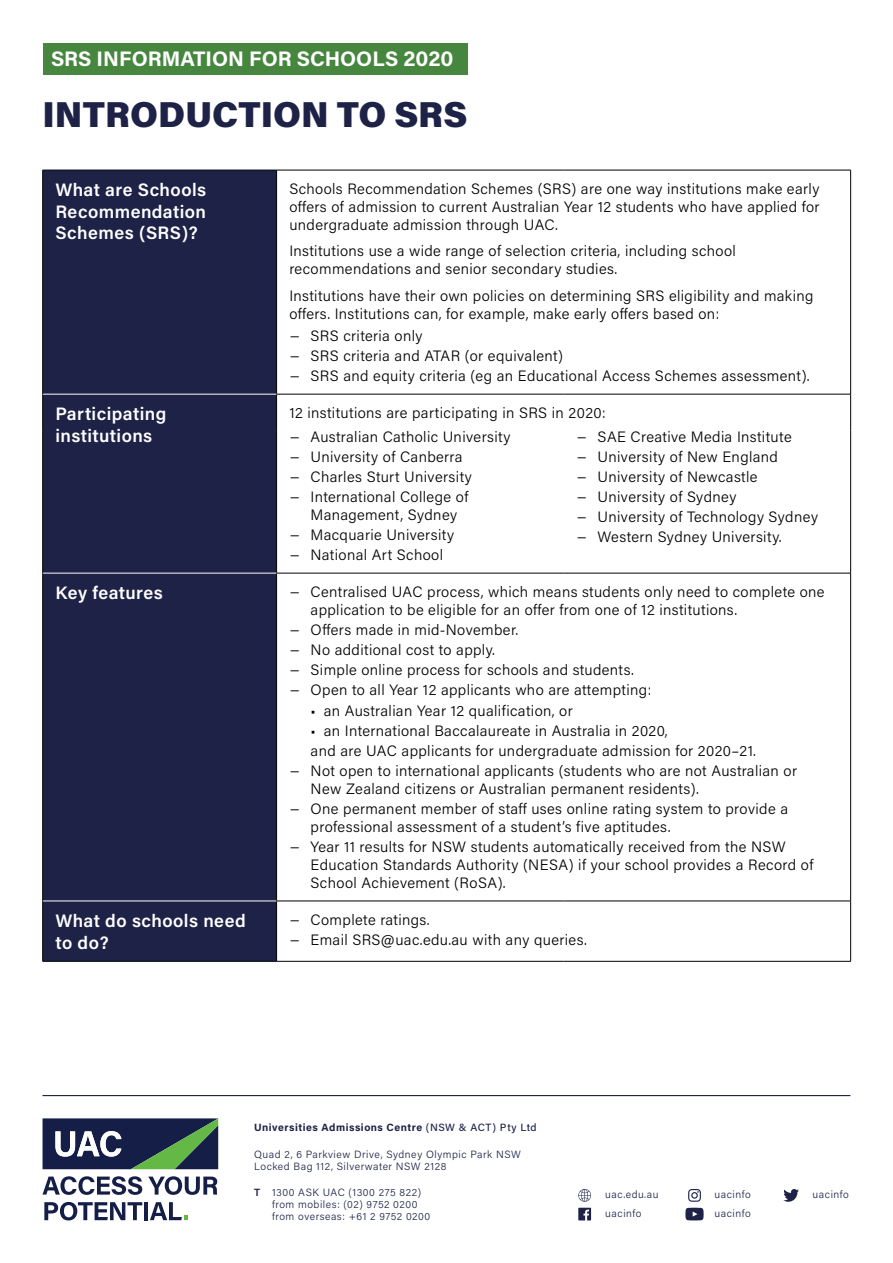
<style>
.page{position:relative;width:893px;height:1263px;background:#fff}
.page>*{position:absolute;margin:0;border:0;box-sizing:border-box;transform-origin:0 0}
.t1{font:900 36px "Acumin Pro";color:#1d2246}
.t2{font:700 21px "Acumin Pro";color:#fff}
.t3{font:600 18px/21.6px "Acumin Pro";letter-spacing:.025em;color:#fff}
.t4{font:300 15px/20.1px "Acumin Pro";letter-spacing:.025em;color:#000}
.t5{font:300 10.5px/12px "Acumin Pro";letter-spacing:.05em;color:#1d2246}
.t6{font:700 10.5px "Acumin Pro";letter-spacing:.05em;color:#1d2246}
.s1{font-weight:500}
.s2{font-weight:600}
</style>
<div class="page">
<svg style="left:43px;top:1118px;width:175px;height:51px;background:#384b5a"></svg>
<svg style="left:43px;top:1176px;width:99px;height:19px"></svg>
<svg style="left:148px;top:1176px;width:69px;height:19px"></svg>
<svg style="left:44px;top:1202px;width:98px;height:18px"></svg>
<hr style="left:144px;top:1202px;width:4px;height:18px;background:#151e47">
<svg style="left:150px;top:1202px;width:38px;height:18px"></svg>
<hr style="left:43px;top:1095px;width:807px;height:1px;background:#1d2246">
<svg style="left:578px;top:1208px;width:13px;height:12px"></svg>
<svg style="left:578px;top:1189px;width:13px;height:13px"></svg>
<svg style="left:685px;top:1208px;width:19px;height:12px"></svg>
<svg style="left:783px;top:1189px;width:16px;height:13px"></svg>
<svg style="left:688px;top:1189px;width:13px;height:13px"></svg>
<div style="left:43px;top:171px;width:233px;height:790px;background:#1d2246"></div>
<hr style="left:43px;top:170px;width:234px;height:1px;background:#000">
<hr style="left:42px;top:170px;width:1px;height:224px;background:#000">
<hr style="left:277px;top:170px;width:287px;height:1px;background:#000">
<hr style="left:276px;top:170px;width:1px;height:224px;background:#000">
<hr style="left:564px;top:170px;width:287px;height:1px;background:#000">
<hr style="left:850px;top:170px;width:1px;height:224px;background:#000">
<hr style="left:42px;top:394px;width:1px;height:37px;background:#000">
<hr style="left:276px;top:394px;width:288px;height:1px;background:#000">
<hr style="left:276px;top:394px;width:1px;height:37px;background:#000">
<hr style="left:564px;top:394px;width:287px;height:1px;background:#000">
<hr style="left:850px;top:394px;width:1px;height:37px;background:#000">
<hr style="left:42px;top:431px;width:1px;height:142px;background:#000">
<hr style="left:276px;top:431px;width:1px;height:142px;background:#000">
<hr style="left:850px;top:431px;width:1px;height:142px;background:#000">
<hr style="left:42px;top:573px;width:1px;height:328px;background:#000">
<hr style="left:276px;top:573px;width:288px;height:1px;background:#000">
<hr style="left:276px;top:573px;width:1px;height:328px;background:#000">
<hr style="left:564px;top:573px;width:287px;height:1px;background:#000">
<hr style="left:850px;top:573px;width:1px;height:328px;background:#000">
<hr style="left:42px;top:901px;width:1px;height:60px;background:#000">
<hr style="left:276px;top:901px;width:288px;height:1px;background:#000">
<hr style="left:276px;top:901px;width:1px;height:60px;background:#000">
<hr style="left:564px;top:901px;width:287px;height:1px;background:#000">
<hr style="left:850px;top:901px;width:1px;height:60px;background:#000">
<hr style="left:277px;top:961px;width:287px;height:1px;background:#000">
<hr style="left:564px;top:961px;width:287px;height:1px;background:#000">
<hr style="left:43px;top:394px;width:233px;height:1px;background:#fff">
<hr style="left:43px;top:573px;width:233px;height:1px;background:#fff">
<hr style="left:43px;top:900px;width:233px;height:1px;background:#fff">
<hr style="left:43px;top:961px;width:234px;height:1px;background:#000">
<div style="left:43px;top:43px;width:425px;height:32px;background:#46863e"></div>
<h2 class="t2" style="left:51px;top:44px;width:404px">SRS INFORMATION FOR SCHOOLS 2020</h2>
<h1 class="t1" style="left:43px;top:89px;width:426px">INTRODUCTION TO SRS</h1>
<p class="t3" style="left:55px;top:178px;width:152px;text-align:justify">What are Schools Recommendation Schemes (SRS)?</p>
<p class="t4" style="left:289px;top:179px;width:532px;line-height:18px;text-align:justify">Schools Recommendation Schemes (SRS) are one way institutions make early offers of admission to current Australian Year 12 students who have applied for undergraduate admission through UAC.</p>
<p class="t4" style="left:289px;top:242px;width:448px;line-height:18px">Institutions use a wide range of selection criteria, including school recommendations and senior secondary studies.</p>
<p class="t4" style="left:289px;top:286px;width:526px;line-height:18px">Institutions have their own policies on determining SRS eligibility and making offers. Institutions can, for example, make early offers based on:</p>
<p class="t4" style="left:289px;top:325px;width:522px">− SRS criteria only<br>− SRS criteria and ATAR (or equivalent)<br>− SRS and equity criteria (eg an Educational Access Schemes assessment).</p>
<p class="t3" style="left:55px;top:402px;width:112px">Participating institutions</p>
<p class="t4" style="left:289px;top:400px;width:318px;line-height:23.7px">12 institutions are participating in SRS in 2020: − Australian Catholic University</p>
<p class="t4" style="left:289px;top:446px;width:184px">− University of Canberra − Charles Sturt University − International College of</p>
<p class="t4" style="left:289px;top:504px;width:169px;text-indent:21px">Management, Sydney − Macquarie University − National Art School</p>
<p class="t4" style="left:576px;top:426px;width:243px">− SAE Creative Media Institute<br>− University of New England<br>− University of Newcastle<br>− University of Sydney<br>− University of Technology Sydney − Western Sydney University.</p>
<p class="t3" style="left:55px;top:581px;width:109px">Key features</p>
<p class="t4" style="left:311px;top:582px;width:515px;line-height:18px;text-indent:-21px">− Centralised UAC process, which means students only need to complete one application to be eligible for an offer from one of 12 institutions.</p>
<p class="t4" style="left:289px;top:619px;width:363px">− Offers made in mid-November.<br>− No additional cost to apply.<br>− Simple online process for schools and students.<br>− Open to all Year 12 applicants who are attempting:</p>
<p class="t4" style="left:311px;top:700px;width:264px">• an Australian Year 12 qualification, or</p>
<p class="t4" style="left:311px;top:720px;width:359px">• an International Baccalaureate in Australia in 2020,</p>
<p class="t4" style="left:311px;top:740px;width:447px">and are UAC applicants for undergraduate admission for 2020–21.</p>
<p class="t4" style="left:289px;top:760px;width:509px">− Not open to international applicants (students who are not Australian or</p>
<p class="t4" style="left:289px;top:778px;width:500px;text-indent:21px">New Zealand citizens or Australian permanent residents).<br>− One permanent member of staff uses online rating system to provide a</p>
<p class="t4" style="left:289px;top:816px;width:498px;text-indent:21px">professional assessment of a student’s five aptitudes.<br>− Year 11 results for NSW students automatically received from the NSW</p>
<p class="t4" style="left:311px;top:855px;width:504px;line-height:18px">Education Standards Authority (NESA) if your school provides a Record of<br>School Achievement (RoSA).</p>
<p class="t3" style="left:55px;top:909px;width:192px">What do schools need to do?</p>
<p class="t4" style="left:289px;top:909px;width:299px">− Complete ratings.<br>− Email SRS@uac.edu.au with any queries.</p>
<p class="t6" style="left:254px;top:1120px;width:284px">Universities Admissions Centre <span class="s1">(NSW &amp; ACT) Pty Ltd</span></p>
<p class="t5" style="left:254px;top:1148px;width:268px">Quad 2, 6 Parkview Drive, Sydney Olympic Park NSW<br>Locked Bag 112, Silverwater NSW 2128</p>
<p class="t5" style="left:272px;top:1186px;width:160px;text-indent:-18px"><span class="s2">T</span> 1300 ASK UAC (1300 275 822) from mobiles: (02) 9752 0200 from overseas: +61 2 9752 0200</p>
<p class="t5" style="left:605px;top:1184px;width:55px;line-height:19.2px">uac.edu.au uacinfo</p>
<p class="t5" style="left:714px;top:1188px;width:38px">uacinfo</p>
<p class="t5" style="left:813px;top:1188px;width:38px">uacinfo</p>
<p class="t5" style="left:714px;top:1207px;width:38px">uacinfo</p>
</div>
